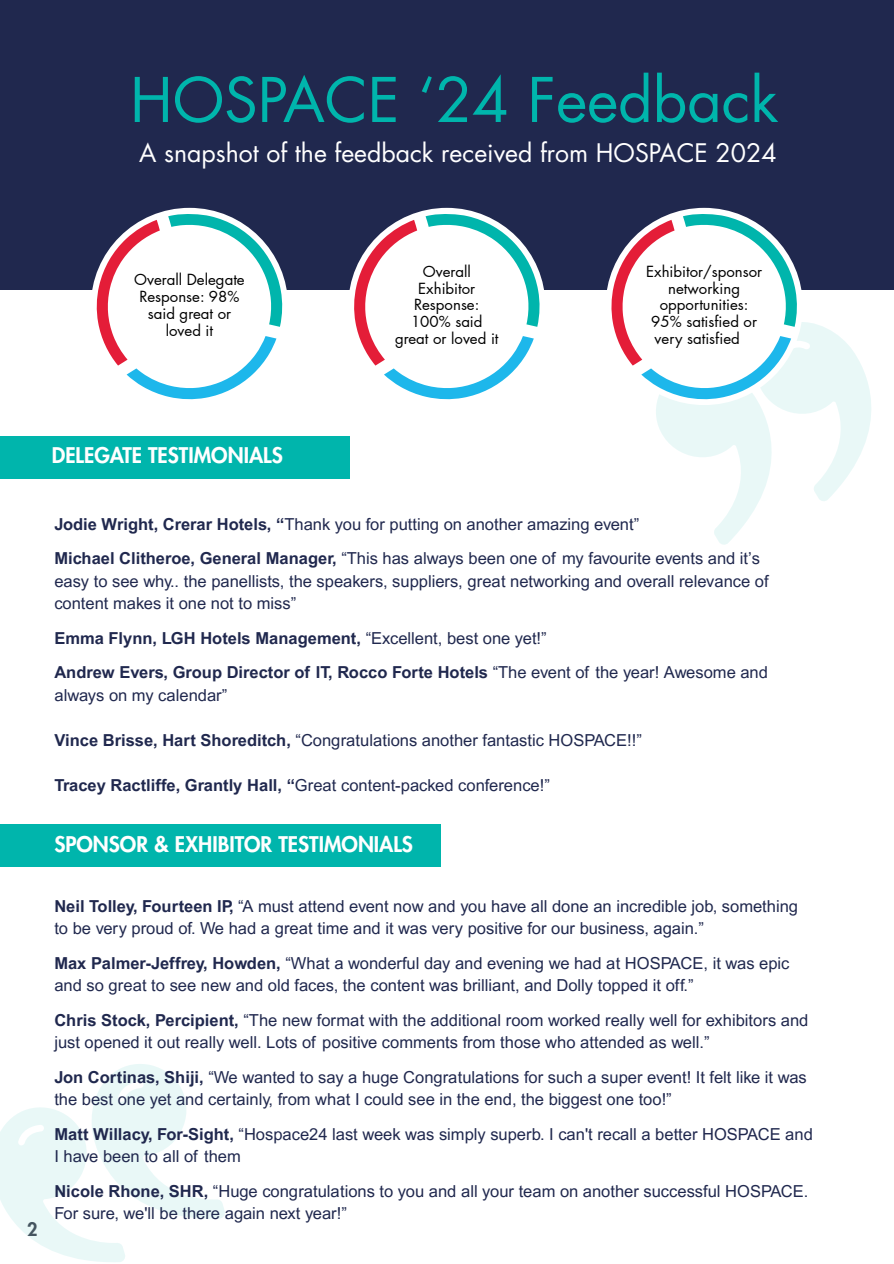
<style>
.page{position:relative;width:894px;height:1264px;background:#fff}
.page>*{position:absolute;margin:0;border:0;box-sizing:border-box;transform-origin:0 0}
.t1{font:59.85px "Futura Std";color:#00b5ac}
.t2{font:24.75px "Futura Std";color:#fff}
.t3{font:800 21px "Futura Std";color:#fff}
.t4{font:800 18px "Futura LT Pro";color:#455560}
.t5{font:16.5px/22.5px "Arial MT Pro";color:#20284e}
.t6{font:700 16.5px/34.5px "Arial MT Pro";color:#20284e}
.t7{font:15px/16.8px "Futura LT Pro";color:#000;text-align:center}
.s1{font-weight:700}
.s2{font-weight:400}
</style>
<div class="page">
<div style="left:0;top:0;width:893px;height:289px;background:#20284e"></div>
<svg style="left:0;top:1064px;width:225px;height:198px"></svg>
<div style="left:0;top:436px;width:350px;height:43px;background:#00b5ac"></div>
<svg style="left:610px;top:213px;width:283px;height:332px"></svg>
<div style="left:348px;top:208px;width:197px;height:197px;background:#fff;border-radius:50%"></div>
<svg style="left:353px;top:213px;width:187px;height:187px"></svg>
<div style="left:91px;top:208px;width:197px;height:197px;background:#fff;border-radius:50%"></div>
<svg style="left:96px;top:213px;width:187px;height:187px"></svg>
<div style="left:0;top:824px;width:441px;height:43px;background:#00b5ac"></div>
<h1 class="t1" style="left:130px;top:73px;width:649px">HOSPACE ‘24 Feedback</h1>
<h2 class="t2" style="left:139px;top:141px;width:638px">A snapshot of the feedback received from HOSPACE 2024</h2>
<p class="t7" style="left:134px;top:272px;width:112px">Overall Delegate<br>Response: 98% said great or loved it</p>
<p class="t7" style="left:395px;top:263px;width:105px">Overall<br>Exhibitor<br>Response:<br>100% said great or loved it</p>
<p class="t7" style="left:646px;top:263px;width:117px">Exhibitor/sponsor</p>
<p class="t7" style="left:668px;top:280px;width:73px">networking</p>
<p class="t7" style="left:659px;top:297px;width:90px">opportunities:</p>
<p class="t7" style="left:651px;top:314px;width:107px">95% satisfied or</p>
<p class="t7" style="left:654px;top:331px;width:87px">very satisfied</p>
<p class="t3" style="left:52px;top:446px;width:232px">DELEGATE TESTIMONIALS</p>
<p class="t5" style="left:54px;top:508px;width:707px;line-height:34.5px"><span class="s1">Jodie Wright, Crerar Hotels, “</span>Thank you for putting on another amazing event”<br><span class="s1">Michael Clitheroe, General Manager,</span> “This has always been one of my favourite events and it’s</p>
<p class="t5" style="left:54px;top:571px;width:715px">easy to see why.. the panellists, the speakers, suppliers, great networking and overall relevance of content makes it one not to miss”</p>
<p class="t6" style="left:54px;top:622px;width:715px">Emma Flynn, LGH Hotels Management, <span class="s2">“Excellent, best one yet!”<br></span>Andrew Evers, Group Director of IT, Rocco Forte Hotels <span class="s2">“The event of the year! Awesome and</span></p>
<p class="t5" style="left:54px;top:685px;width:174px">always on my calendar”</p>
<p class="t5" style="left:54px;top:730px;width:589px"><span class="s1">Vince Brisse, Hart Shoreditch,</span> “Congratulations another fantastic HOSPACE!!”</p>
<p class="t5" style="left:54px;top:775px;width:497px"><span class="s1">Tracey Ractliffe, Grantly Hall, “</span>Great content-packed conference!”</p>
<p class="t3" style="left:54px;top:834px;width:360px">SPONSOR &amp; EXHIBITOR TESTIMONIALS</p>
<p class="t4" style="left:27px;top:1221px;width:12px">2</p>
<p class="t5" style="left:54px;top:896px;width:745px"><span class="s1">Neil Tolley, Fourteen IP,</span> “A must attend event now and you have all done an incredible job, something to be very proud of. We had a great time and it was very positive for our business, again.”</p>
<p class="t5" style="left:54px;top:953px;width:736px"><span class="s1">Max Palmer-Jeffrey, Howden,</span> “What a wonderful day and evening we had at HOSPACE, it was epic and so great to see new and old faces, the content was brilliant, and Dolly topped it off.”</p>
<p class="t5" style="left:54px;top:1010px;width:755px"><span class="s1">Chris Stock, Percipient,</span> “The new format with the additional room worked really well for exhibitors and just opened it out really well. Lots of positive comments from those who attended as well.”</p>
<p class="t5" style="left:54px;top:1067px;width:753px"><span class="s1">Jon Cortinas, Shiji,</span> “We wanted to say a huge Congratulations for such a super event! It felt like it was the best one yet and certainly, from what I could see in the end, the biggest one too!”</p>
<p class="t5" style="left:54px;top:1124px;width:759px"><span class="s1">Matt Willacy, For-Sight,</span> “Hospace24 last week was simply superb. I can't recall a better HOSPACE and<br>I have been to all of them</p>
<p class="t5" style="left:54px;top:1181px;width:755px"><span class="s1">Nicole Rhone, SHR,</span> “Huge congratulations to you and all your team on another successful HOSPACE.<br>For sure, we'll be there again next year!”</p>
</div>
